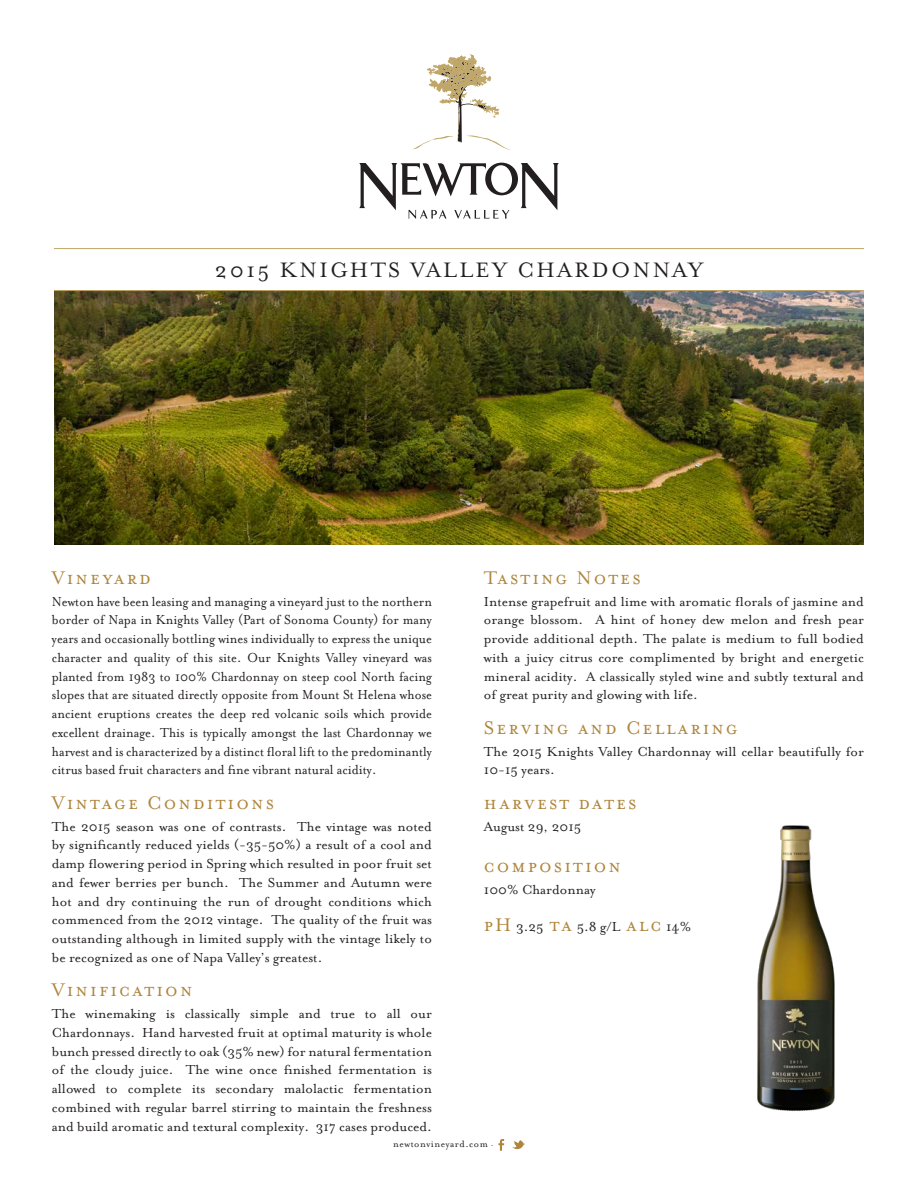
<style>
.page{position:relative;width:918px;height:1188px;background:#fff}
.page>*{position:absolute;margin:0;border:0;box-sizing:border-box;transform-origin:0 0}
.t1{font:24px "Mrs Eaves Roman";letter-spacing:.1em;color:#231f20}
.t2{font:21px "Mrs Eaves Small Caps";letter-spacing:.1em;color:#ae853c}
.t3{font:15px/18.8px "Mrs Eaves Roman";color:#231f20;text-align:justify}
.t4{font:15px/18.8px "Mrs Eaves Roman";color:#231f20;text-align:justify;scale:.92 1}
.t5{font:10.5px "Mrs Eaves Roman";letter-spacing:.045em;color:#231f20}
.s1{font-family:"Mrs Eaves Small Caps";font-size:21px;color:#ae853c}
.s2{font-size:6px}
</style>
<div class="page">
<img style="left:54px;top:291px;width:810px;height:254px">
<svg style="left:359px;top:163px;width:200px;height:56px"></svg>
<svg style="left:413px;top:54px;width:98px;height:96px"></svg>
<img style="left:757px;top:825px;width:78px;height:286px">
<hr style="left:54px;top:248px;width:810px;height:1px;background:#c0a668">
<hr style="left:54px;top:290px;width:810px;height:1px;background:#c0a668">
<svg style="left:498px;top:1139px;width:6px;height:12px"></svg>
<svg style="left:512px;top:1140px;width:13px;height:10px"></svg>
<h1 class="t1" style="left:215px;top:256px;width:490px">2015 KNIGHTS VALLEY CHARDONNAY</h1>
<h2 class="t2" style="left:52px;top:567px;width:100px">Vineyard</h2>
<p class="t4" style="left:52px;top:592px;width:415px">Newton have been leasing and managing a vineyard just to the northern border of Napa in Knights Valley (Part of Sonoma County) for many years and occasionally bottling wines individually to express the unique character and quality of this site. Our Knights Valley vineyard was planted from 1983 to 100% Chardonnay on steep cool North facing slopes that are situated directly opposite from Mount St Helena whose ancient eruptions creates the deep red volcanic soils which provide excellent drainage. This is typically amongst the last Chardonnay we harvest and is characterized by a distinct floral lift to the predominantly citrus based fruit characters and fine vibrant natural acidity.</p>
<h2 class="t2" style="left:52px;top:792px;width:224px">Vintage Conditions</h2>
<p class="t3" style="left:52px;top:817px;width:382px">The 2015 season was one of contrasts. The vintage was noted by significantly reduced yields (-35-50%) a result of a cool and damp flowering period in Spring which resulted in poor fruit set and fewer berries per bunch. The Summer and Autumn were hot and dry continuing the run of drought conditions which commenced from the 2012 vintage. The quality of the fruit was outstanding although in limited supply with the vintage likely to be recognized as one of Napa Valley’s greatest.</p>
<h2 class="t2" style="left:52px;top:979px;width:142px">Vinification</h2>
<p class="t3" style="left:52px;top:1004px;width:382px">The winemaking is classically simple and true to all our Chardonnays. Hand harvested fruit at optimal maturity is whole bunch pressed directly to oak (35% new) for natural fermentation of the cloudy juice. The wine once finished fermentation is allowed to complete its secondary malolactic fermentation combined with regular barrel stirring to maintain the freshness and build aromatic and textural complexity. 317 cases produced.</p>
<h2 class="t2" style="left:484px;top:567px;width:158px">Tasting Notes</h2>
<p class="t3" style="left:484px;top:592px;width:382px">Intense grapefruit and lime with aromatic florals of jasmine and orange blossom. A hint of honey dew melon and fresh pear provide additional depth. The palate is medium to full bodied with a juicy citrus core complimented by bright and energetic mineral acidity. A classically styled wine and subtly textural and of great purity and glowing with life.</p>
<h2 class="t2" style="left:484px;top:717px;width:255px">Serving and Cellaring</h2>
<p class="t3" style="left:484px;top:742px;width:382px">The 2015 Knights Valley Chardonnay will cellar beautifully for<br>10-15 years.</p>
<h2 class="t2" style="left:484px;top:792px;width:154px">harvest dates</h2>
<p class="t3" style="left:484px;top:817px;width:99px">August 29, 2015</p>
<h2 class="t2" style="left:484px;top:855px;width:139px">composition</h2>
<p class="t3" style="left:484px;top:880px;width:113px">100% Chardonnay</p>
<p class="t3" style="left:484px;top:917px;width:209px"><span class="s1">pH</span> 3.25 <span class="s1">ta</span> 5.8 g/L <span class="s1">alc</span> 14%</p>
<p class="t5" style="left:393px;top:1138px;width:101px">newtonvineyard.com <span class="s2">•</span></p>
</div>
